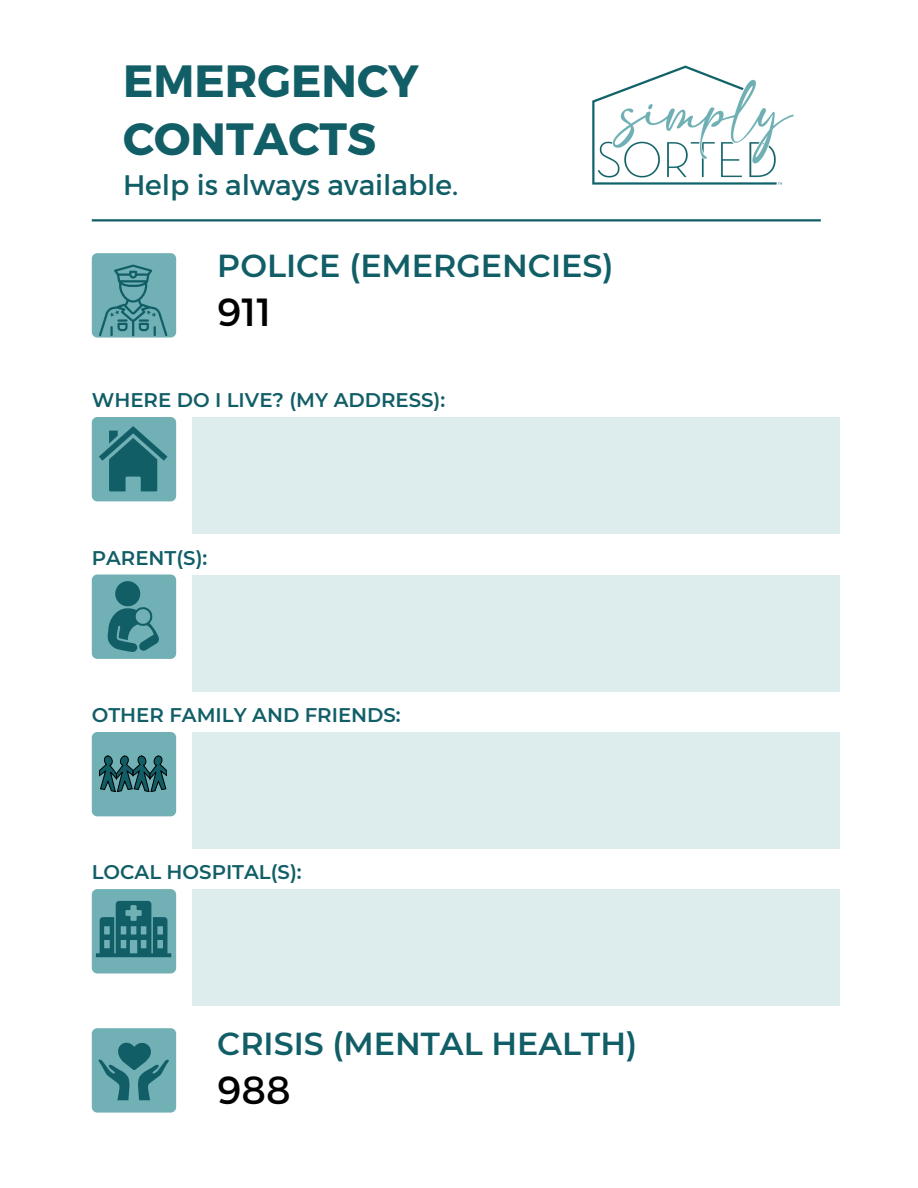
<style>
.page{position:relative;width:918px;height:1188px;background:#fff}
.page>*{position:absolute;margin:0;border:0;box-sizing:border-box;transform-origin:0 0}
.t1{font:700 45.15px/57.3px "Montserrat";color:#115e67}
.t2{font:39.3px "Montserrat";color:#000}
.t3{font:600 31.8px "Montserrat";color:#115e67}
.t4{font:28.2px "Montserrat";color:#115e67}
.t5{font:600 19.8px "Montserrat";color:#115e67}
</style>
<div class="page">
<div style="left:92px;top:732px;width:84px;height:84px;background:#71b0b4;border-radius:5px"></div>
<svg style="left:99px;top:756px;width:68px;height:36px"></svg>
<div style="left:92px;top:575px;width:84px;height:84px;background:#71b0b4;border-radius:5px"></div>
<div style="left:115px;top:581px;width:25px;height:25px;background:#115e67;border-radius:50%"></div>
<svg style="left:108px;top:607px;width:51px;height:45px"></svg>
<div style="left:92px;top:417px;width:84px;height:84px;background:#71b0b4;border-radius:5px"></div>
<svg style="left:99px;top:426px;width:68px;height:65px"></svg>
<div style="left:92px;top:253px;width:84px;height:85px;background:#71b0b4;border-radius:5px"></div>
<svg style="left:99px;top:265px;width:68px;height:71px"></svg>
<div style="left:92px;top:1028px;width:84px;height:85px;background:#71b0b4;border-radius:5px"></div>
<svg style="left:98px;top:1042px;width:71px;height:58px"></svg>
<div style="left:92px;top:889px;width:84px;height:84px;background:#71b0b4;border-radius:5px"></div>
<svg style="left:96px;top:901px;width:75px;height:56px"></svg>
<img style="left:592px;top:65px;width:202px;height:120px">
<hr style="left:92px;top:219px;width:729px;height:2px;background:#115e67">
<div style="left:192px;top:417px;width:648px;height:117px;background:#ddeced"></div>
<div style="left:192px;top:575px;width:648px;height:117px;background:#ddeced"></div>
<div style="left:192px;top:732px;width:648px;height:117px;background:#ddeced"></div>
<div style="left:192px;top:889px;width:648px;height:117px;background:#ddeced"></div>
<h1 class="t1" style="left:123px;top:50px;width:297px">EMERGENCY<br>CONTACTS</h1>
<h3 class="t4" style="left:123px;top:167px;width:337px">Help is always available.</h3>
<h3 class="t3" style="left:217px;top:246px;width:398px">POLICE (EMERGENCIES)</h3>
<h2 class="t2" style="left:217px;top:287px;width:56px">911</h2>
<p class="t5" style="left:92px;top:387px;width:355px">WHERE DO I LIVE? (MY ADDRESS):</p>
<p class="t5" style="left:92px;top:545px;width:117px">PARENT(S):</p>
<p class="t5" style="left:92px;top:702px;width:311px">OTHER FAMILY AND FRIENDS:</p>
<p class="t5" style="left:92px;top:860px;width:211px">LOCAL HOSPITAL(S):</p>
<h3 class="t3" style="left:217px;top:1024px;width:421px">CRISIS (MENTAL HEALTH)</h3>
<h2 class="t2" style="left:217px;top:1065px;width:75px">988</h2>
</div>
